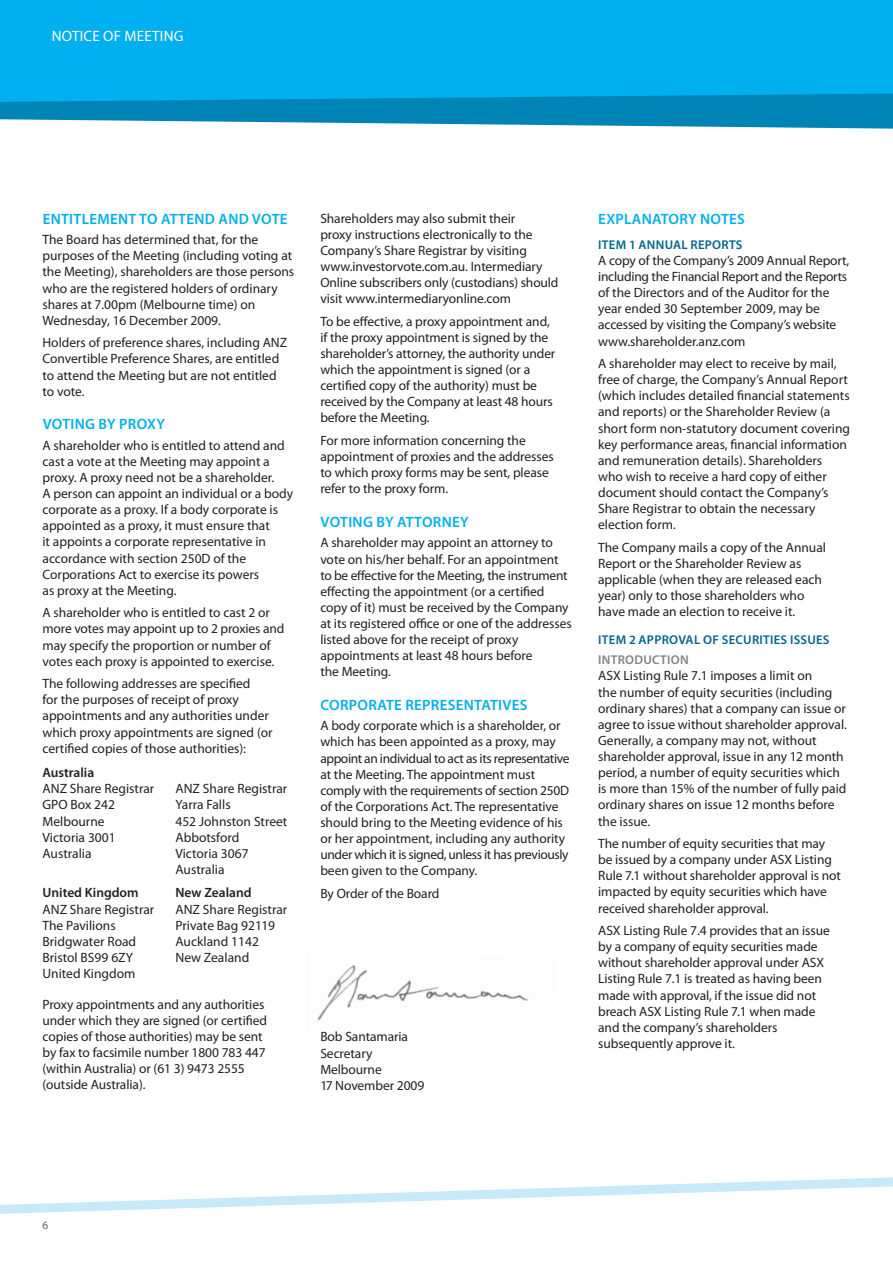
<style>
.page{position:relative;width:893px;height:1263px;background:#fff}
.page>*{position:absolute;margin:0;border:0;box-sizing:border-box;transform-origin:0 0}
.t1{font:600 15px "Myriad Pro";letter-spacing:.02em;color:#00afef}
.t2{font:15px "Myriad Pro";letter-spacing:.015em;color:#fff}
.t3{font:13.5px/16px "Myriad Pro";letter-spacing:-.005em;color:#231f20}
.t4{font:600 13.5px "Myriad Pro";color:#231f20}
.t5{font:600 12.75px "Myriad Pro";letter-spacing:.02em;color:#00658c}
.t6{font:600 12.75px "Myriad Pro";letter-spacing:.02em;color:#808285}
.t7{font:11.25px "Myriad Pro";color:#636366}
</style>
<div class="page">
<svg style="left:0;top:102px;width:893px;height:27px;fill:#0084b6"></svg>
<div style="left:0;top:0;width:893px;height:102px;background:#00afef"></div>
<img style="left:317px;top:965px;width:212px;height:56px">
<svg style="left:0;top:1177px;width:893px;height:37px"></svg>
<p class="t2" style="left:52px;top:27px;width:132px">Notice of meeting</p>
<p class="t1" style="left:43px;top:209px;width:246px">ENTITLEMENT TO ATTEND AND VOTE</p>
<p class="t3" style="left:43px;top:231px;width:253px">The Board has determined that, for the purposes of the Meeting (including voting at the Meeting), shareholders are those persons who are the registered holders of ordinary shares at 7.00pm (Melbourne time) on Wednesday, 16 December 2009.</p>
<p class="t3" style="left:43px;top:335px;width:246px">Holders of preference shares, including ANZ Convertible Preference Shares, are entitled to attend the Meeting but are not entitled to vote.</p>
<p class="t1" style="left:43px;top:415px;width:124px">VOTING BY PROXY</p>
<p class="t3" style="left:43px;top:437px;width:252px">A shareholder who is entitled to attend and cast a vote at the Meeting may appoint a proxy. A proxy need not be a shareholder.<br>A person can appoint an individual or a body corporate as a proxy. If a body corporate is appointed as a proxy, it must ensure that<br>it appoints a corporate representative in accordance with section 250D of the Corporations Act to exercise its powers<br>as proxy at the Meeting.</p>
<p class="t3" style="left:43px;top:604px;width:243px">A shareholder who is entitled to cast 2 or more votes may appoint up to 2 proxies and may specify the proportion or number of votes each proxy is appointed to exercise.</p>
<p class="t3" style="left:43px;top:675px;width:232px">The following addresses are specified<br>for the purposes of receipt of proxy appointments and any authorities under which proxy appointments are signed (or certified copies of those authorities):</p>
<p class="t4" style="left:43px;top:764px;width:53px">AUSTRALIA</p>
<p class="t3" style="left:43px;top:781px;width:113px">ANZ Share Registrar<br>GPO Box 242<br>Melbourne<br>Victoria 3001<br>Australia</p>
<p class="t3" style="left:175px;top:780px;width:113px">ANZ Share Registrar<br>Yarra Falls<br>452 Johnston Street<br>Abbotsford<br>Victoria 3067<br>Australia</p>
<p class="t4" style="left:43px;top:884px;width:98px">UNITED KINGDOM</p>
<p class="t3" style="left:43px;top:901px;width:113px">ANZ Share Registrar<br>The Pavilions<br>Bridgwater Road<br>Bristol BS99 6ZY<br>United Kingdom</p>
<p class="t4" style="left:175px;top:884px;width:78px">NEW ZEALAND</p>
<p class="t3" style="left:175px;top:901px;width:113px">ANZ Share Registrar<br>Private Bag 92119<br>Auckland 1142<br>New Zealand</p>
<p class="t3" style="left:43px;top:996px;width:226px">Proxy appointments and any authorities under which they are signed (or certified copies of those authorities) may be sent by fax to facsimile number 1800 783 447 (within Australia) or (61 3) 9473 2555 (outside Australia).</p>
<p class="t3" style="left:320px;top:210px;width:240px">Shareholders may also submit their<br>proxy instructions electronically to the Company’s Share Registrar by visiting www.investorvote.com.au. I ntermediary Online subscribers only (custodians) should visit www.intermediaryonline.com</p>
<p class="t3" style="left:320px;top:313px;width:237px">To be effective, a proxy appointment and, if the proxy appointment is signed by the shareholder’s attorney, the authority under which the appointment is signed (or a certified copy of the authority) must be received by the Company at least 48 hours before the Meeting.</p>
<p class="t3" style="left:320px;top:432px;width:235px">For more information concerning the appointment of proxies and the addresses to which proxy forms may be sent, please refer to the proxy form.</p>
<p class="t1" style="left:320px;top:512px;width:150px">VOTING BY ATTORNEY</p>
<p class="t3" style="left:320px;top:535px;width:253px">A shareholder may appoint an attorney to vote on his/her behalf. For an appointment to be effective for the Meeting, the instrument effecting the appointment (or a certified copy of it) must be received by the Company at its registered office or one of the addresses listed above for the receipt of proxy appointments at least 48 hours before<br>the Meeting.</p>
<p class="t1" style="left:320px;top:695px;width:209px">CORPORATE REPRESENTATIVES</p>
<p class="t3" style="left:320px;top:717px;width:251px">A body corporate which is a shareholder, or which has been appointed as a proxy, may appoint an individual to act as its representative at the Meeting. The appointment must comply with the requirements of section 250D of the Corporations Act. The representative should bring to the Meeting evidence of his or her appointment, including any authority under which it is signed, unless it has previously been given to the Company.</p>
<p class="t3" style="left:320px;top:885px;width:121px">By Order of the Board</p>
<p class="t3" style="left:320px;top:1029px;width:106px">Bob Santamaria<br>Secretary<br>Melbourne<br>17 November 2009</p>
<p class="t1" style="left:598px;top:209px;width:148px">EXPLANATORY NOTES</p>
<p class="t5" style="left:598px;top:236px;width:50px">ITEM 1 ANNUAL</p>
<p class="t5" style="left:691px;top:236px;width:9px">REPOR</p>
<p class="t5" style="left:729px;top:236px;width:14px">TS</p>
<p class="t3" style="left:598px;top:252px;width:252px">A copy of the Company’s 2009 Annual Report, including the Financial Report and the Reports of the Directors and of the Auditor for the year ended 30 September 2009, may be accessed by visiting the Company’s website www.shareholder.anz.com</p>
<p class="t3" style="left:598px;top:355px;width:253px">A shareholder may elect to receive by mail, free of charge, the Company’s Annual Report (which includes detailed financial statements and reports) or the Shareholder Review (a short form non-statutory document covering key performance areas, financial information and remuneration details). Shareholders who wish to receive a hard copy of either document should contact the Company’s Share Registrar to obtain the necessary election form.</p>
<p class="t3" style="left:598px;top:539px;width:229px">The Company mails a copy of the Annual Report or the Shareholder Review as applicable (when they are released each year) only to those shareholders who have made an election to receive it.</p>
<p class="t5" style="left:598px;top:631px;width:49px">ITEM 2 APPROVAL</p>
<p class="t5" style="left:703px;top:631px;width:95px">OF SECURITIES ISSUES</p>
<p class="t6" style="left:598px;top:652px;width:92px">INTRODUCTION</p>
<p class="t3" style="left:598px;top:668px;width:250px">ASX Listing Rule 7.1 imposes a limit on<br>the number of equity securities (including ordinary shares) that a company can issue or agree to issue without shareholder approval.<br>Generally, a company may not, without shareholder approval, issue in any 12 month period, a number of equity securities which is more than 15% of the number of fully paid ordinary shares on issue 12 months before the issue.</p>
<p class="t3" style="left:598px;top:835px;width:244px">The number of equity securities that may be issued by a company under ASX Listing Rule 7.1 without shareholder approval is not impacted by equity securities which have received shareholder approval.</p>
<p class="t3" style="left:598px;top:922px;width:233px">ASX Listing Rule 7.4 provides that an issue by a company of equity securities made without shareholder approval under ASX Listing Rule 7.1 is treated as having been made with approval, if the issue did not breach ASX Listing Rule 7.1 when made and the company’s shareholders subsequently approve it.</p>
<p class="t7" style="left:43px;top:1218px;width:7px">6</p>
</div>
